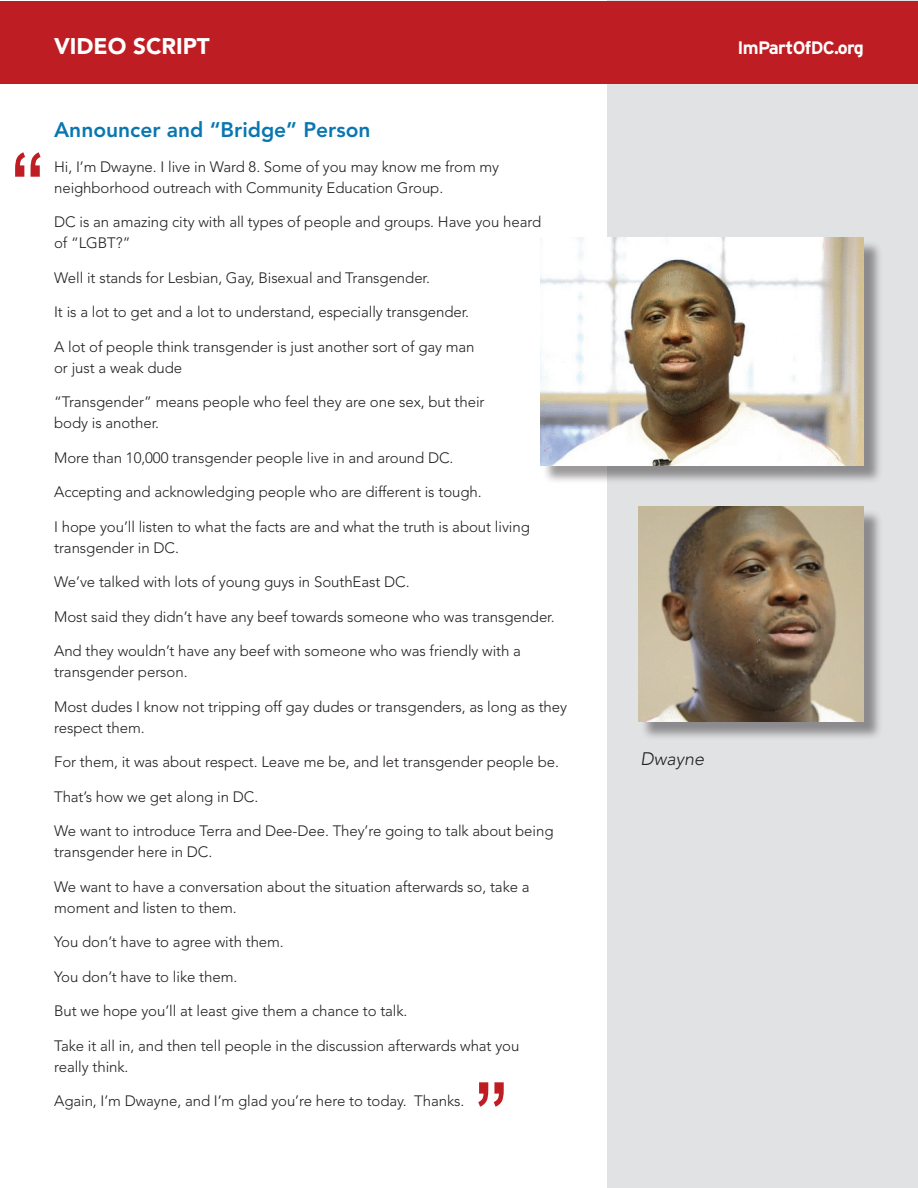
<style>
.page{position:relative;width:918px;height:1188px;background:#fff}
.page>*{position:absolute;margin:0;border:0;box-sizing:border-box;transform-origin:0 0}
.t1{font:700 82.05px "Arial Narrow";color:#be1e23}
.t2{font:900 22.5px "Avenir";color:#fff}
.t3{font:800 21px "Avenir";color:#0a76b1}
.t4{font:700 18px "Interstate";letter-spacing:-.04em;color:#fff}
.t5{font:italic 300 18px "Avenir";color:#231f20}
.t6{font:300 15px/21px "Avenir";letter-spacing:-.005em;color:#231f20}
</style>
<div class="page">
<div style="left:608px;top:0;width:310px;height:1188px;background:#e1e2e4"></div>
<div style="left:542px;top:240px;width:341px;height:244px;background:#231f20;opacity:.45"></div>
<img style="left:540px;top:238px;width:324px;height:228px">
<div style="left:640px;top:509px;width:243px;height:231px;background:#231f20;opacity:.45"></div>
<img style="left:638px;top:507px;width:226px;height:215px">
<div style="left:0;top:1px;width:918px;height:82px;background:#be1e23"></div>
<p class="t2" style="left:54px;top:32px;width:157px">VIDEO SCRIPT</p>
<p class="t4" style="left:737px;top:37px;width:128px">ImPartOfDC.org</p>
<p class="t1" style="left:11px;top:120px;width:35px">“</p>
<p class="t3" style="left:54px;top:118px;width:318px">Announcer and “Bridge” Person</p>
<p class="t6" style="left:54px;top:156px;width:447px">Hi, I’m Dwayne. I live in Ward 8. Some of you may know me from my neighborhood outreach with Community Education Group.</p>
<p class="t6" style="left:54px;top:212px;width:489px">DC is an amazing city with all types of people and groups. Have you heard of “LGBT?”</p>
<p class="t6" style="left:54px;top:267px;width:377px">Well it stands for Lesbian, Gay, Bisexual and Transgender.</p>
<p class="t6" style="left:54px;top:302px;width:417px">It is a lot to get and a lot to understand, especially transgender.</p>
<p class="t6" style="left:54px;top:336px;width:422px">A lot of people think transgender is just another sort of gay man or just a weak dude</p>
<p class="t6" style="left:54px;top:392px;width:432px">“Transgender” means people who feel they are one sex, but their body is another.</p>
<p class="t6" style="left:54px;top:447px;width:401px">More than 10,000 transgender people live in and around DC.</p>
<p class="t6" style="left:54px;top:482px;width:429px">Accepting and acknowledging people who are different is tough.</p>
<p class="t6" style="left:54px;top:516px;width:477px">I hope you’ll listen to what the facts are and what the truth is about living transgender in DC.</p>
<p class="t6" style="left:54px;top:572px;width:357px">We’ve talked with lots of young guys in SouthEast DC.</p>
<p class="t6" style="left:54px;top:606px;width:502px">Most said they didn’t have any beef towards someone who was transgender.</p>
<p class="t6" style="left:54px;top:641px;width:468px">And they wouldn’t have any beef with someone who was friendly with a transgender person.</p>
<p class="t6" style="left:54px;top:696px;width:514px">Most dudes I know not tripping off gay dudes or transgenders, as long as they respect them.</p>
<p class="t6" style="left:54px;top:752px;width:506px">For them, it was about respect. Leave me be, and let transgender people be.</p>
<p class="t6" style="left:54px;top:786px;width:206px">That’s how we get along in DC.</p>
<p class="t6" style="left:54px;top:821px;width:501px">We want to introduce Terra and Dee-Dee. They’re going to talk about being transgender here in DC.</p>
<p class="t6" style="left:54px;top:876px;width:477px">We want to have a conversation about the situation afterwards so, take a moment and listen to them.</p>
<p class="t6" style="left:54px;top:932px;width:231px">You don’t have to agree with them.</p>
<p class="t6" style="left:54px;top:966px;width:185px">You don’t have to like them.</p>
<p class="t6" style="left:54px;top:1001px;width:355px">But we hope you’ll at least give them a chance to talk.</p>
<p class="t6" style="left:54px;top:1035px;width:467px">Take it all in, and then tell people in the discussion afterwards what you really think.</p>
<p class="t6" style="left:54px;top:1091px;width:412px">Again, I’m Dwayne, and I’m glad you’re here to today. Thanks.</p>
<p class="t1" style="left:508px;top:1139px;width:35px;rotate:-180deg">“</p>
<p class="t5" style="left:641px;top:748px;width:65px">Dwayne</p>
</div>
